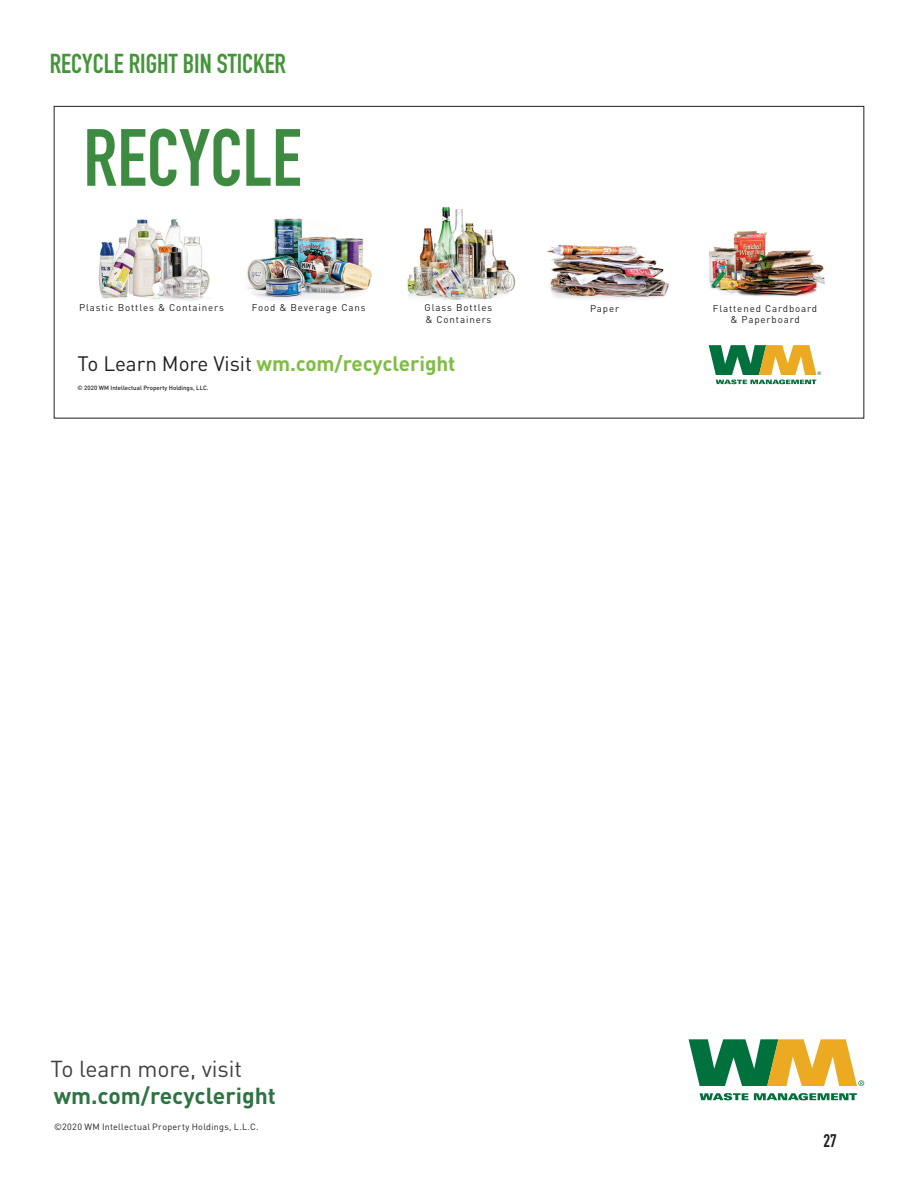
<style>
.page{position:relative;width:918px;height:1188px;background:#fff}
.page>*{position:absolute;margin:0;border:0;box-sizing:border-box;transform-origin:0 0}
.t1{font:700 79.65px "DIN Condensed";color:#3d8b41}
.t2{font:700 27px "DIN Condensed";color:#439539}
.t3{font:700 22.8px "DINOT";color:#2e7343}
.t4{font:22.8px "DINOT";letter-spacing:-.005em;color:#414142}
.t5{font:700 20.7px "DINOT";letter-spacing:-.005em;color:#7fbc42}
.t6{font:700 18px "DIN Condensed";color:#231f20}
.t7{font:9.75px/11.7px "DINOT";letter-spacing:.09em;color:#231f20;text-align:center}
.t8{font:9px "DINOT";letter-spacing:.03em;color:#231f20}
.t9{font:500 6.15px "DINOT";color:#231f20}
.s1{font-weight:400;color:#212220}
</style>
<div class="page">
<svg style="left:700px;top:1093px;width:48px;height:7px"></svg>
<svg style="left:754px;top:1093px;width:103px;height:7px"></svg>
<svg style="left:689px;top:1039px;width:175px;height:47px"></svg>
<img style="left:407px;top:207px;width:109px;height:93px">
<img style="left:247px;top:218px;width:125px;height:82px">
<img style="left:709px;top:230px;width:58px;height:62px">
<img style="left:547px;top:245px;width:122px;height:54px">
<img style="left:725px;top:233px;width:100px;height:64px">
<img style="left:98px;top:219px;width:112px;height:82px">
<svg style="left:709px;top:345px;width:112px;height:39px"></svg>
<p class="t2" style="left:50px;top:46px;width:238px">RECYCLE RIGHT BIN STICKER</p>
<h1 class="t1" style="left:83px;top:104px;width:220px">RECYCLE</h1>
<p class="t7" style="left:79px;top:301px;width:146px">Plastic Bottles &amp; Containers</p>
<p class="t7" style="left:252px;top:301px;width:115px">Food &amp; Beverage Cans</p>
<p class="t7" style="left:425px;top:301px;width:69px">Glass Bottles</p>
<p class="t7" style="left:590px;top:302px;width:31px">Paper</p>
<p class="t7" style="left:426px;top:313px;width:67px">&amp; Containers</p>
<p class="t7" style="left:713px;top:302px;width:106px">Flattened Cardboard &amp; Paperboard</p>
<h3 class="t5" style="left:78px;top:348px;width:379px"><span class="s1">To Learn More Visit</span> wm.com/recycleright</h3>
<p class="t9" style="left:78px;top:383px;width:132px">© 2020 WM Intellectual Property Holdings, LLC.</p>
<h3 class="t4" style="left:51px;top:1051px;width:193px">To learn more, visit</h3>
<h3 class="t3" style="left:54px;top:1078px;width:224px">wm.com/recycleright</h3>
<p class="t8" style="left:54px;top:1120px;width:206px">©2020 WM Intellectual Property Holdings, L.L.C.</p>
<h3 class="t6" style="left:824px;top:1128px;width:15px">27</h3>
</div>
